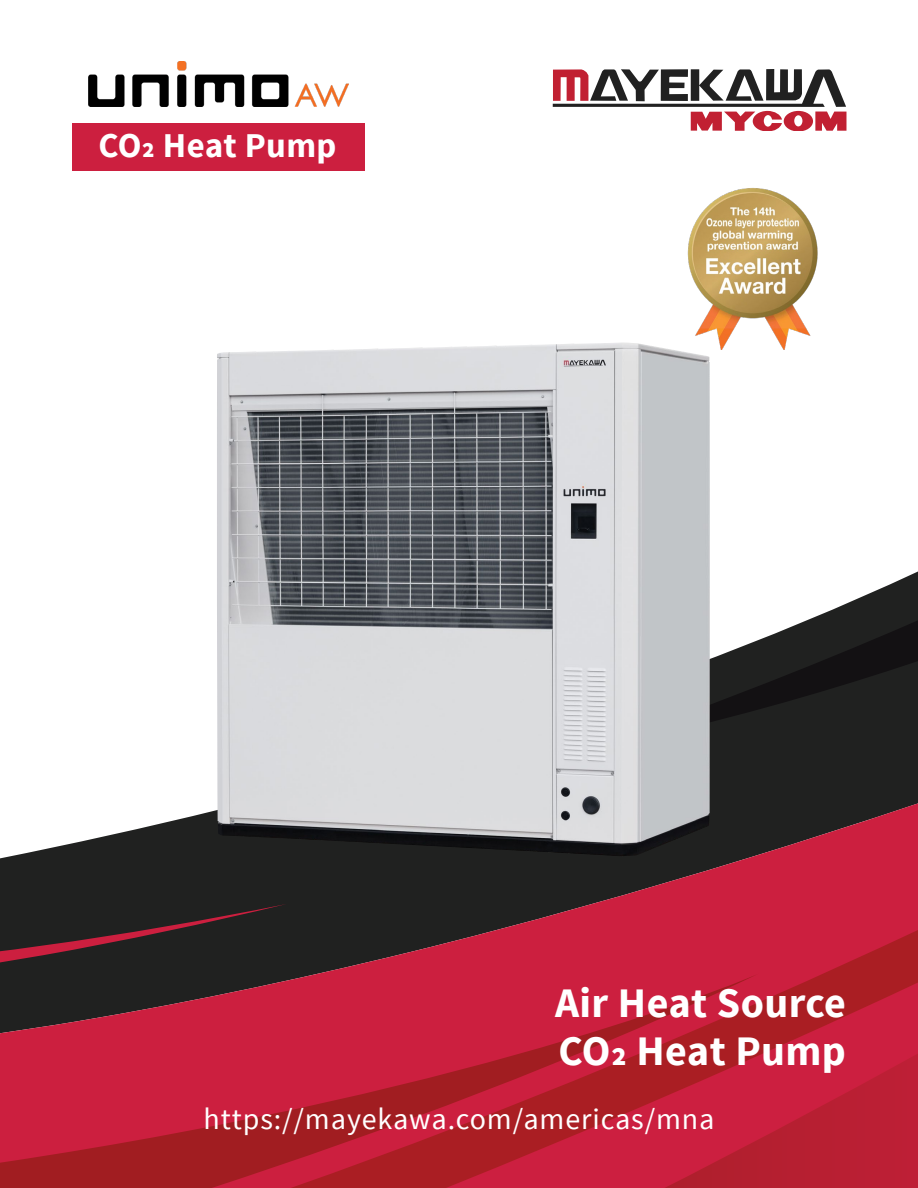
<style>
.page{position:relative;width:918px;height:1188px;background:#fff}
.page>*{position:absolute;margin:0;border:0;box-sizing:border-box;transform-origin:0 0}
.t1{font:700 42px/48px "Source Sans Pro";letter-spacing:.01em;color:#fff}
.t2{font:700 34.8px "Source Sans Pro";letter-spacing:.01em;color:#fff}
.t3{font:30px "Source Sans Pro";letter-spacing:.03em;color:#fff}
</style>
<div class="page">
<svg style="left:710px;top:571px;width:208px;height:165px;fill:#202120"></svg>
<svg style="left:0;top:736px;width:918px;height:238px;fill:#202120"></svg>
<svg style="left:0;top:904px;width:287px;height:70px;background:#2d2022"></svg>
<svg style="left:291px;top:930px;width:627px;height:44px;background:#8c2033"></svg>
<svg style="left:0;top:974px;width:474px;height:214px;background:#b01e34"></svg>
<svg style="left:474px;top:944px;width:444px;height:244px;background:#c01e36"></svg>
<svg style="left:553px;top:69px;width:293px;height:62px"></svg>
<div style="left:72px;top:123px;width:292px;height:47px;background:#cc1f3f"></div>
<img style="left:217px;top:343px;width:493px;height:513px">
<img style="left:88px;top:62px;width:260px;height:45px">
<img style="left:683px;top:188px;width:135px;height:162px">
<p class="t2" style="left:99px;top:123px;width:239px">CO2 Heat Pump</p>
<h1 class="t1" style="left:555px;top:981px;width:292px">Air Heat Source<br>CO2 Heat Pump</h1>
<p class="t3" style="left:203px;top:1100px;width:513px">https://mayekawa.com/americas/mna</p>
</div>
